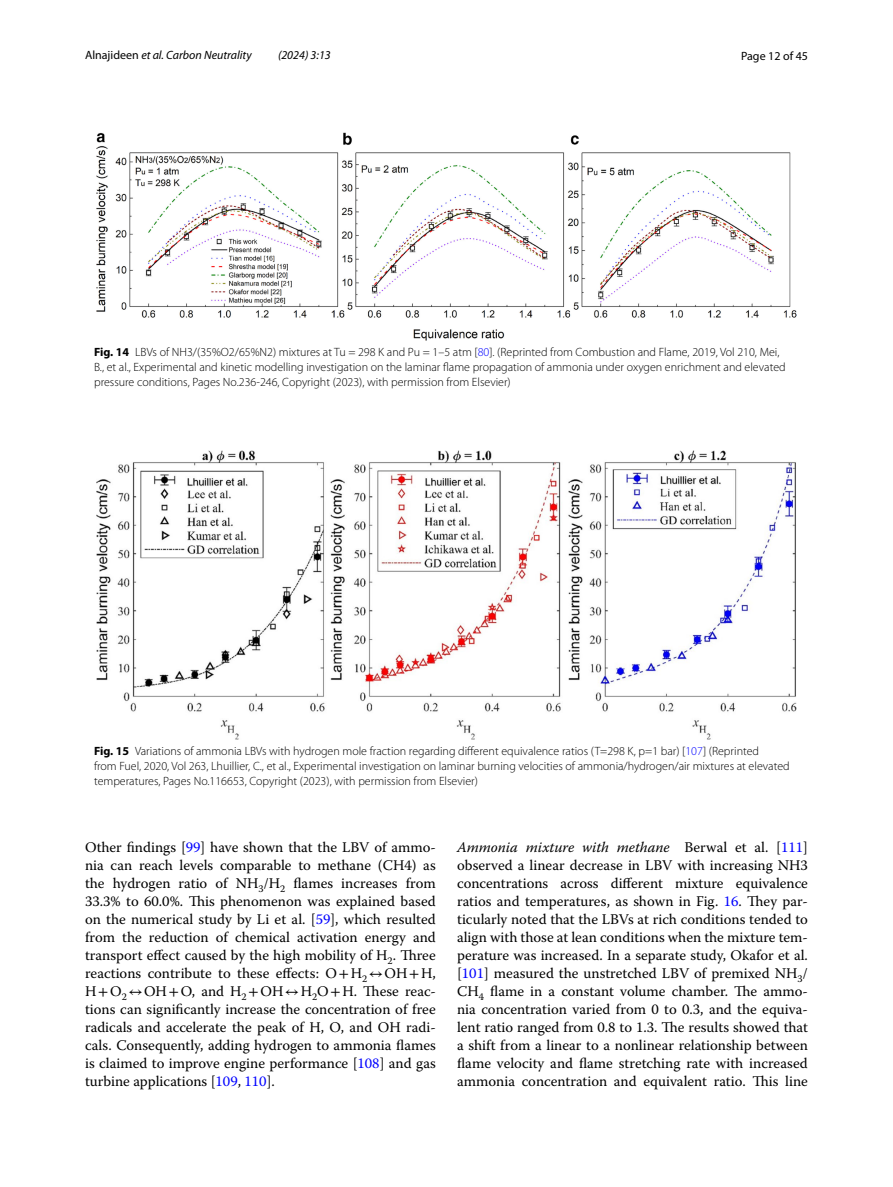
<style>
.page{position:relative;width:893px;height:1187px;background:#fff}
.page>*{position:absolute;margin:0;border:0;box-sizing:border-box;transform-origin:0 0}
.t1{font:14.7px/18px "Warnock Pro";color:#000;text-align:justify}
.t2{font:14.7px "Warnock Pro It 3";color:#000}
.t3{font:300 12px/15px "Myriad Pro";color:#000}
.t4{font:italic 12px "Myriad Pro";color:#000}
.t5{font:12px "Myriad Pro";color:#000}
.s1{font-style:normal}
.s2{font-weight:700}
.s3{color:#00f}
.s4{font-family:"STIX"}
.s5{font-family:"Warnock Pro"}
.s6{font-family:"Warnock Pro";color:#00f}
</style>
<div class="page">
<img style="left:96px;top:133px;width:701px;height:208px">
<img style="left:96px;top:450px;width:701px;height:289px">
<p class="t4" style="left:85px;top:48px;width:168px"><span class="s1">Alnajideen</span> et al. Carbon Neutrality</p>
<p class="t4" style="left:278px;top:48px;width:54px">(2024) 3:13</p>
<p class="t5" style="left:741px;top:48px;width:68px">Page 12 of 45</p>
<p class="t3" style="left:94px;top:344px;width:693px"><span class="s2">Fig. 14</span> LBVs of NH3/(35%O2/65%N2) mixtures at Tu = 298 K and Pu = 1–5 atm [<span class="s3">80</span>]. (Reprinted from Combustion and Flame, 2019, Vol 210, Mei,<br>B., et al., Experimental and kinetic modelling investigation on the laminar flame propagation of ammonia under oxygen enrichment and elevated pressure conditions, Pages No.236-246, Copyright (2023), with permission from Elsevier)</p>
<p class="t3" style="left:94px;top:743px;width:697px"><span class="s2">Fig. 15</span> Variations of ammonia LBVs with hydrogen mole fraction regarding different equivalence ratios (T=298 K, p=1 bar) [<span class="s3">107</span>] (Reprinted<br>from Fuel, 2020, Vol 263, Lhuillier, C., et al., Experimental investigation on laminar burning velocities of ammonia/hydrogen/air mixtures at elevated temperatures, Pages No.116653, Copyright (2023), with permission from Elsevier)</p>
<p class="t1" style="left:85px;top:838px;width:352px">Other findings [<span class="s3">99</span>] have shown that the LBV of ammo&shy;nia can reach levels comparable to methane (CH4) as the hydrogen ratio of NH<sub>3</sub>/H<sub>2</sub> flames increases from 33.3% to 60.0%. This phenomenon was explained based on the numerical study by Li et al. [<span class="s3">59</span>], which resulted from the reduction of chemical activation energy and transport effect caused by the high mobility of H<sub>2</sub>. Three reactions contribute to these effects: O<span class="s4">+</span> -H<sub>2</sub> <span class="s4">↔</span>OH<span class="s4">+</span>H, H<span class="s4">+</span> -O<sub>2</sub> <span class="s4">↔</span>OH<span class="s4">+</span>O, and H<sub>2</sub> <span class="s4">+</span>OH<span class="s4">↔</span> -H<sub>2</sub>O<span class="s4">+</span>H. These reac&shy;tions can significantly increase the concentration of free radicals and accelerate the peak of H, O, and OH radi&shy;cals. Consequently, adding hydrogen to ammonia flames is claimed to improve engine performance [<span class="s3">108</span>] and gas turbine applications [<span class="s3">109</span>, <span class="s3">110</span>].</p>
<p class="t2" style="left:457px;top:838px;width:352px">Ammonia mixture with methane <span class="s5">Berwal et al. [</span><span class="s6">111</span><span class="s5">]</span></p>
<p class="t1" style="left:457px;top:856px;width:352px">observed a linear decrease in LBV with increasing NH3 concentrations across different mixture equivalence ratios and temperatures, as shown in Fig. <span class="s3">16</span>. They par&shy;ticularly noted that the LBVs at rich conditions tended to align with those at lean conditions when the mixture tem&shy;perature was increased. In a separate study, Okafor et al. [<span class="s3">101</span>] measured the unstretched LBV of premixed NH<sub>3</sub>/ CH<sub>4</sub> flame in a constant volume chamber. The ammo&shy;nia concentration varied from 0 to 0.3, and the equiva&shy;lent ratio ranged from 0.8 to 1.3. The results showed that a shift from a linear to a nonlinear relationship between flame velocity and flame stretching rate with increased ammonia concentration and equivalent ratio. This line</p>
</div>
